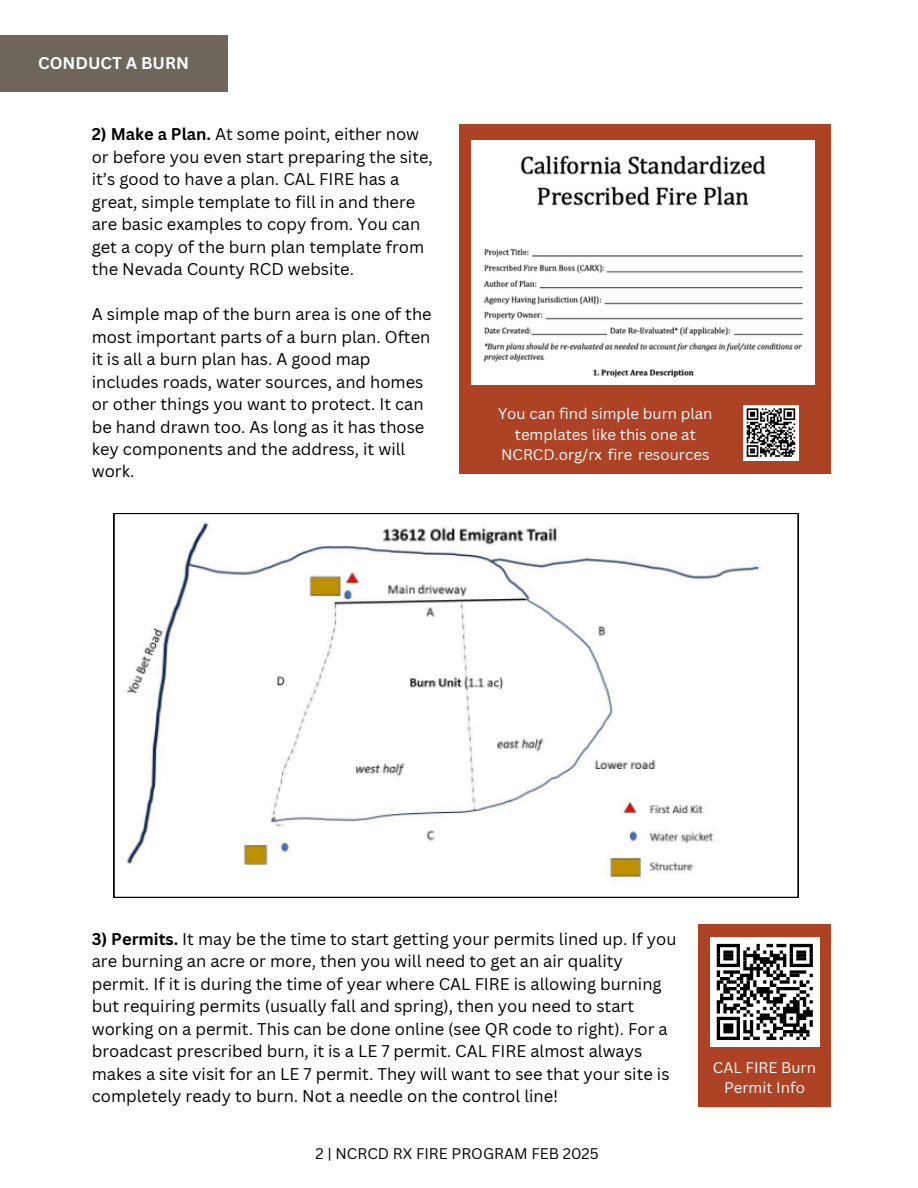
<style>
.page{position:relative;width:918px;height:1188px;background:#fff}
.page>*{position:absolute;margin:0;border:0;box-sizing:border-box;transform-origin:0 0}
.t1{font:16.5px/22.5px "Canva Sans";color:#000}
.t2{font:700 16.5px "Canva Sans";color:#fff}
.t3{font:15px/20.2px "Canva Sans";color:#fff;text-align:center}
.t4{font:15px "Canva Sans";color:#000}
.s1{font-weight:700}
</style>
<div class="page">
<div style="left:459px;top:125px;width:371px;height:349px;background:#ad4225"></div>
<img style="left:472px;top:141px;width:343px;height:244px">
<div style="left:0;top:35px;width:227px;height:57px;background:#6e665d"></div>
<div style="left:743px;top:405px;width:56px;height:55px;background:#fff"></div>
<svg style="left:747px;top:408px;width:48px;height:49px"></svg>
<svg style="left:114px;top:513px;width:684px;height:385px"></svg>
<div style="left:698px;top:924px;width:133px;height:182px;background:#ad4225"></div>
<div style="left:710px;top:937px;width:109px;height:110px;background:#fff"></div>
<svg style="left:717px;top:944px;width:96px;height:96px"></svg>
<p class="t2" style="left:38px;top:51px;width:152px">CONDUCT A BURN</p>
<p class="t1" style="left:92px;top:122px;width:343px"><span class="s1">2) Make a Plan.</span> At some point, either now or before you even start preparing the site, it’s good to have a plan. CAL FIRE has a great, simple template to fill in and there are basic examples to copy from. You can get a copy of the burn plan template from the Nevada County RCD website.</p>
<p class="t1" style="left:92px;top:302px;width:341px">A simple map of the burn area is one of the most important parts of a burn plan. Often it is all a burn plan has. A good map includes roads, water sources, and homes or other things you want to protect. It can be hand drawn too. As long as it has those key components and the address, it will work.</p>
<p class="t3" style="left:498px;top:403px;width:216px">You can find simple burn plan templates like this one at<br>NCRCD.org/rx fire resources</p>
<p class="t1" style="left:92px;top:927px;width:586px"><span class="s1">3) Permits.</span> It may be the time to start getting your permits lined up. If you are burning an acre or more, then you will need to get an air quality permit. If it is during the time of year where CAL FIRE is allowing burning but requiring permits (usually fall and spring), then you need to start working on a permit. This can be done online (see QR code to right). For a broadcast prescribed burn, it is a LE 7 permit. CAL FIRE almost always makes a site visit for an LE 7 permit. They will want to see that your site is completely ready to burn. Not a needle on the control line!</p>
<p class="t4" style="left:316px;top:1143px;width:285px">2 | NCRCD RX FIRE PROGRAM FEB 2025</p>
<p class="t3" style="left:713px;top:1057px;width:105px">CAL FIRE Burn<br>Permit Info</p>
</div>
